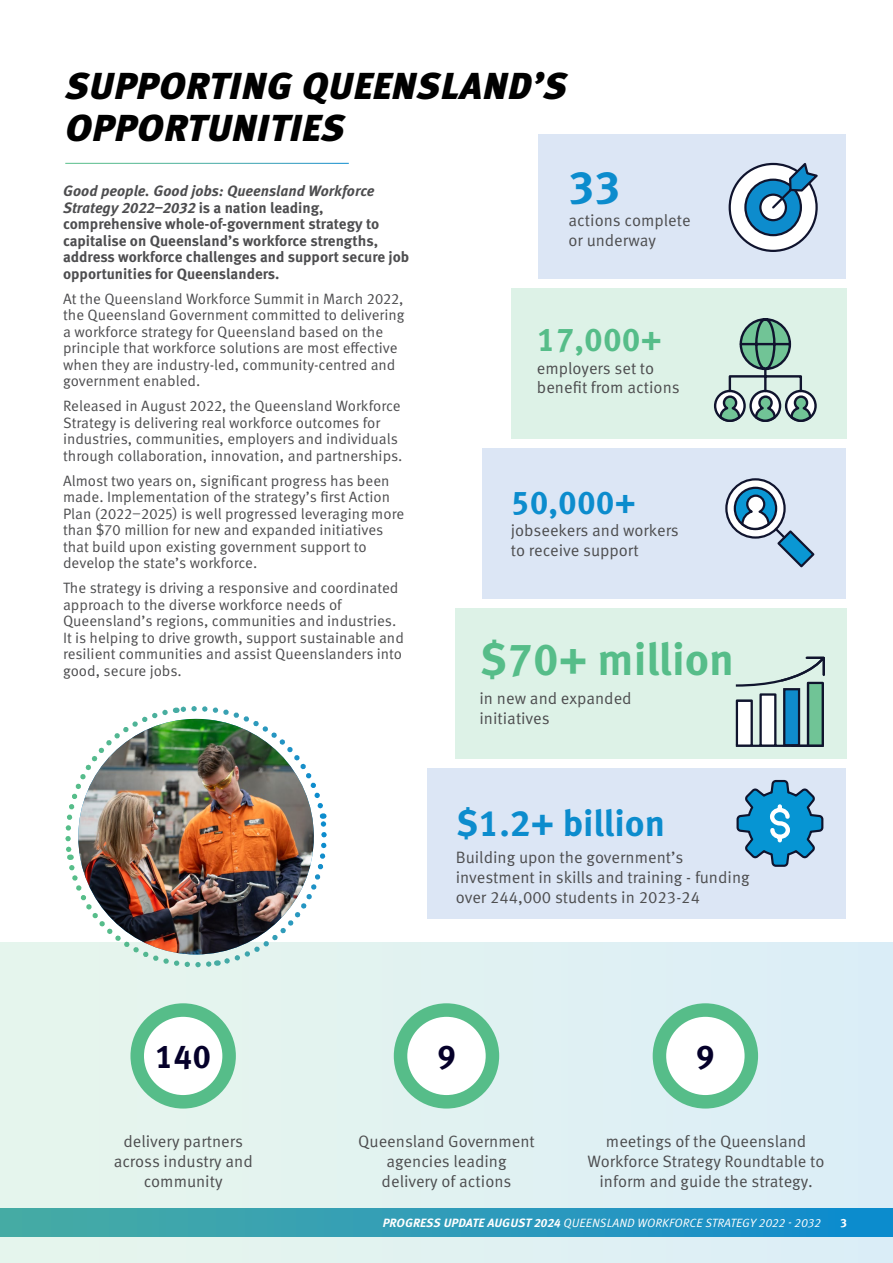
<style>
.page{position:relative;width:893px;height:1263px;background:#fff}
.page>*{position:absolute;margin:0;border:0;box-sizing:border-box;transform-origin:0 0}
.t1{font:700 45.75px "Meta Pro";color:#0c8ccd}
.t2{font:700 45px "Meta Pro";color:#56bd89}
.t3{font:italic 900 37.5px/42px "Meta Pro";letter-spacing:.015em;color:#000}
.t4{font:700 36.75px "Meta Pro";letter-spacing:-.005em;color:#0c8ccd}
.t5{font:700 33px "Meta Pro";color:#56bd89}
.t6{font:700 33px "Meta Pro";color:#0c8ccd}
.t7{font:700 33px "Meta Pro";color:#05002a}
.t8{font:16.5px/19.8px "Meta Pro Norm";color:#4d4d4f}
.t9{font:15px/16.5px "Meta Pro Norm";color:#4d4d4f}
.t10{font:700 15px/16.5px "Meta Pro";color:#4d4d4f}
.t11{font:12px "Meta Pro Norm Ita";letter-spacing:.01em;color:#fff}
.t12{font:700 12px "Meta Pro";color:#fff}
.s1{font-style:italic}
.s2{font-family:"Meta Pro";font-weight:700;font-style:italic}
</style>
<div class="page">
<div style="left:0;top:943px;width:893px;height:320px;background:#e1f2f1"></div>
<div style="left:538px;top:134px;width:308px;height:145px;background:#dce6f5"></div>
<div style="left:511px;top:288px;width:335px;height:151px;background:#ddf2e7"></div>
<div style="left:455px;top:608px;width:391px;height:151px;background:#ddf2e7"></div>
<div style="left:427px;top:768px;width:419px;height:150px;background:#dce6f5"></div>
<div style="left:482px;top:449px;width:364px;height:150px;background:#dce6f5"></div>
<svg style="left:729px;top:163px;width:89px;height:89px"></svg>
<svg style="left:715px;top:391px;width:30px;height:30px"></svg>
<div style="left:714px;top:390px;width:32px;height:32px;border:2px solid #10142e;border-radius:50%"></div>
<svg style="left:786px;top:391px;width:29px;height:30px"></svg>
<div style="left:785px;top:390px;width:32px;height:32px;border:2px solid #10142e;border-radius:50%"></div>
<svg style="left:718px;top:318px;width:94px;height:104px"></svg>
<svg style="left:726px;top:479px;width:59px;height:58px"></svg>
<div style="left:725px;top:478px;width:61px;height:61px;border:2px solid #10142e;border-radius:50%"></div>
<svg style="left:735px;top:488px;width:41px;height:41px"></svg>
<div style="left:734px;top:487px;width:43px;height:43px;border:2px solid #10142e;border-radius:50%"></div>
<svg style="left:740px;top:493px;width:74px;height:74px"></svg>
<svg style="left:736px;top:657px;width:89px;height:90px"></svg>
<svg style="left:736px;top:780px;width:87px;height:87px"></svg>
<div style="left:137px;top:1010px;width:92px;height:92px;background:#fff;border-radius:50%"></div>
<div style="left:130px;top:1003px;width:106px;height:105px;border:14px solid #56bd89;border-radius:50%"></div>
<div style="left:401px;top:1010px;width:91px;height:92px;background:#fff;border-radius:50%"></div>
<div style="left:394px;top:1003px;width:105px;height:105px;border:14px solid #56bd89;border-radius:50%"></div>
<div style="left:659px;top:1010px;width:92px;height:92px;background:#fff;border-radius:50%"></div>
<div style="left:653px;top:1003px;width:105px;height:105px;border:14px solid #56bd89;border-radius:50%"></div>
<img style="left:61px;top:706px;width:270px;height:262px">
<div style="left:0;top:1208px;width:893px;height:29px;background:linear-gradient(to right,#4aaca3,#118bce)"></div>
<h3 class="t3" style="left:65px;top:63px;width:503px">SUPPORTING QUEENSLAND’S<br>OPPORTUNITIES</h3>
<p class="t10" style="left:63px;top:182px;width:348px"><span class="s1">Good people. Good jobs: Queensland Workforce Strategy 2022–2032</span> is a nation leading, comprehensive whole-of-government strategy to capitalise on Queensland’s workforce strengths, address workforce challenges and support secure job opportunities for Queenslanders.</p>
<p class="t9" style="left:63px;top:289px;width:343px">At the Queensland Workforce Summit in March 2022, the Queensland Government committed to delivering a workforce strategy for Queensland based on the principle that workforce solutions are most effective when they are industry-led, community-centred and government enabled.</p>
<p class="t9" style="left:63px;top:397px;width:341px">Released in August 2022, the Queensland Workforce Strategy is delivering real workforce outcomes for industries, communities, employers and individuals through collaboration, innovation, and partnerships.</p>
<p class="t9" style="left:63px;top:471px;width:343px">Almost two years on, significant progress has been made. Implementation of the strategy’s first Action Plan (2022–2025) is well progressed leveraging more than $70 million for new and expanded initiatives that build upon existing government support to develop the state’s workforce.</p>
<p class="t9" style="left:63px;top:579px;width:342px">The strategy is driving a responsive and coordinated approach to the diverse workforce needs of Queensland’s regions, communities and industries.<br>It is helping to drive growth, support sustainable and resilient communities and assist Queenslanders into good, secure jobs.</p>
<h1 class="t1" style="left:568px;top:152px;width:54px">33</h1>
<p class="t8" style="left:568px;top:209px;width:124px">actions complete or underway</p>
<h3 class="t5" style="left:537px;top:314px;width:126px">17,000+</h3>
<p class="t8" style="left:537px;top:357px;width:144px">employers set to benefit from actions</p>
<h3 class="t6" style="left:511px;top:477px;width:126px">50,000+</h3>
<p class="t8" style="left:511px;top:520px;width:169px">jobseekers and workers to receive support</p>
<h2 class="t2" style="left:479px;top:625px;width:256px">$70+ million</h2>
<p class="t8" style="left:479px;top:687px;width:154px">in new and expanded initiatives</p>
<h3 class="t4" style="left:456px;top:795px;width:211px">$1.2+ billion</h3>
<p class="t8" style="left:456px;top:846px;width:295px">Building upon the government’s investment in skills and training - funding over 244,000 students in 2023-24</p>
<h3 class="t7" style="left:155px;top:1030px;width:58px">140</h3>
<h3 class="t7" style="left:437px;top:1030px;width:20px">9</h3>
<h3 class="t7" style="left:696px;top:1030px;width:20px">9</h3>
<p class="t8" style="left:114px;top:1130px;width:141px;text-align:center">delivery partners across industry and community</p>
<p class="t8" style="left:588px;top:1130px;width:238px;text-align:center">meetings of the Queensland<br>Workforce Strategy Roundtable to inform and guide the strategy.</p>
<p class="t8" style="left:358px;top:1130px;width:178px;text-align:center">Queensland Government agencies leading delivery of actions</p>
<p class="t11" style="left:383px;top:1214px;width:440px"><span class="s2">PROGRESS UPDATE AUGUST 2024</span> QUEENSLAND WORKFORCE STRATEGY 2022 - 2032</p>
<p class="t12" style="left:840px;top:1213px;width:8px">3</p>
<p class="t11" style="left:445px;top:1214px;width:363px"><span class="s2">PROGRESS UPDATE JUNE</span> QUEENSLAND WORKFORCE STRATEGY 022 -</p>
</div>
